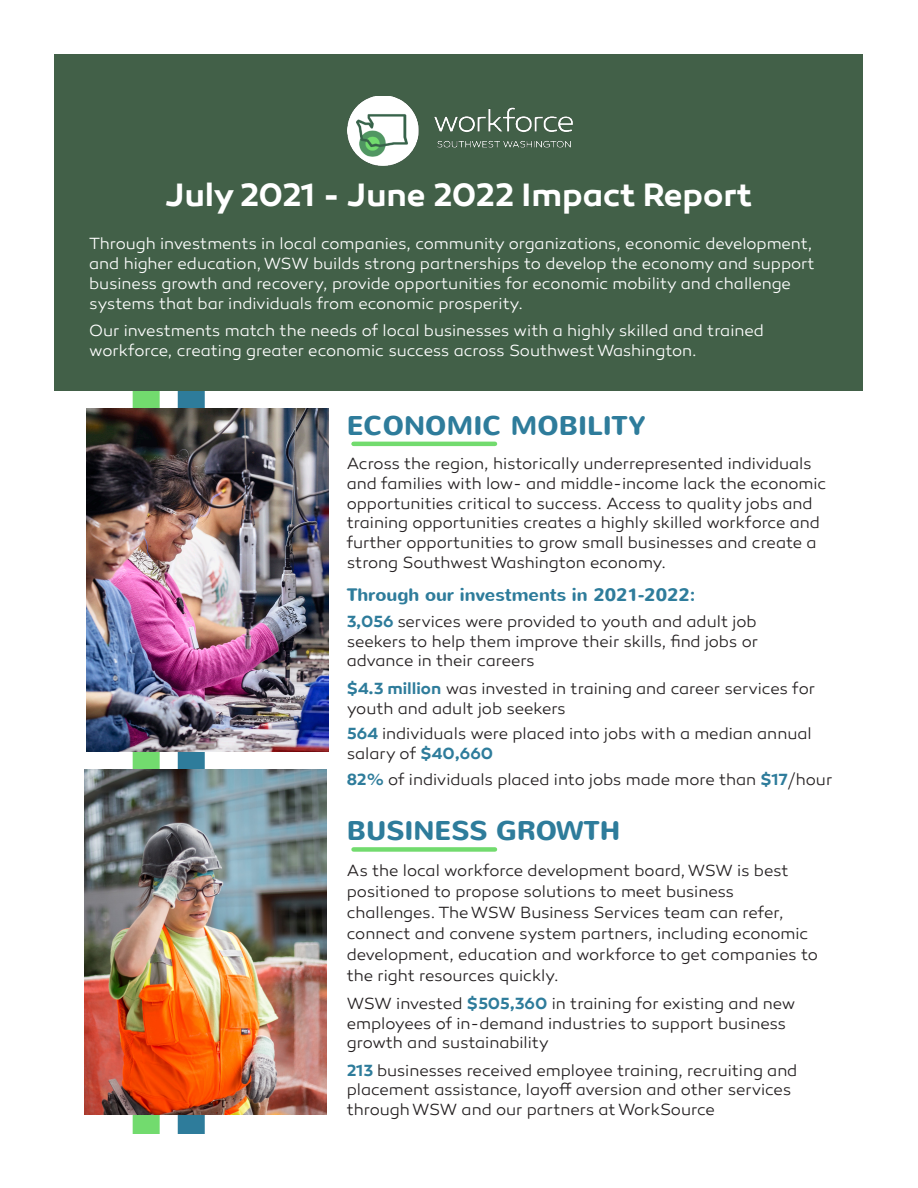
<style>
.page{position:relative;width:918px;height:1188px;background:#fff}
.page>*{position:absolute;margin:0;border:0;box-sizing:border-box;transform-origin:0 0}
.t1{font:600 33px "Canaro";letter-spacing:-.005em;color:#fff}
.t2{font:700 27px "Nunito";color:#2e7c9b}
.t3{font:700 18px "Nunito";color:#2e7c9b}
.t4{font:300 16.5px/19.8px "Canaro";letter-spacing:-.005em;color:#231f20}
.t5{font:300 16.5px/19.8px "Canaro";letter-spacing:-.005em;color:#fff}
.s1{font-weight:600;color:#2e7c9b}
</style>
<div class="page">
<div style="left:178px;top:367px;width:27px;height:767px;background:#2e7c9b"></div>
<div style="left:133px;top:368px;width:27px;height:766px;background:#72db6e"></div>
<div style="left:55px;top:54px;width:808px;height:337px;background:#426048"></div>
<img style="left:86px;top:408px;width:242px;height:343px">
<img style="left:85px;top:770px;width:242px;height:344px">
<img style="left:347px;top:96px;width:225px;height:70px">
<hr style="left:354px;top:442px;width:141px;height:4px;background:#72db6e">
<div style="left:354px;top:847px;width:141px;height:5px;background:#72db6e"></div>
<p class="t1" style="left:166px;top:174px;width:588px">July 2021 - June 2022 Impact Report</p>
<p class="t5" style="left:89px;top:234px;width:727px">Through investments in local companies, community organizations, economic development, and higher education, WSW builds strong partnerships to develop the economy and support business growth and recovery, provide opportunities for economic mobility and challenge</p>
<p class="t5" style="left:89px;top:294px;width:435px">systems that bar individuals from economic prosperity.</p>
<p class="t5" style="left:89px;top:321px;width:676px">Our investments match the needs of local businesses with a highly skilled and trained</p>
<p class="t5" style="left:89px;top:340px;width:609px">workforce, creating greater economic success across Southwest Washington.</p>
<p class="t2" style="left:347px;top:407px;width:301px">ECONOMIC MOBILITY</p>
<p class="t4" style="left:347px;top:454px;width:481px">Across the region, historically underrepresented individuals and families with low- and middle-income lack the economic opportunities critical to success. Access to quality jobs and training opportunities creates a highly skilled workforce and further opportunities to grow small businesses and create a strong Southwest Washington economy.</p>
<p class="t3" style="left:347px;top:583px;width:350px">Through our investments in 2021-2022:</p>
<p class="t4" style="left:347px;top:612px;width:411px"><span class="s1">3,056</span> services were provided to youth and adult job</p>
<p class="t4" style="left:347px;top:631px;width:413px">seekers to help them improve their skills, find jobs or</p>
<p class="t4" style="left:347px;top:651px;width:190px">advance in their careers</p>
<p class="t4" style="left:347px;top:679px;width:470px"><span class="s1">$4.3 million</span> was invested in training and career services for youth and adult job seekers</p>
<p class="t4" style="left:347px;top:724px;width:466px"><span class="s1">564</span> individuals were placed into jobs with a median annual salary of <span class="s1">$40,660</span></p>
<p class="t4" style="left:347px;top:769px;width:487px"><span class="s1">82%</span> of individuals placed into jobs made more than <span class="s1">$17</span>/hour</p>
<p class="t2" style="left:347px;top:813px;width:275px">BUSINESS GROWTH</p>
<p class="t4" style="left:347px;top:861px;width:443px">As the local workforce development board, WSW is best</p>
<p class="t4" style="left:347px;top:882px;width:389px">positioned to propose solutions to meet business</p>
<p class="t4" style="left:347px;top:903px;width:473px;line-height:21px">challenges. The WSW Business Services team can refer, connect and convene system partners, including economic development, education and workforce to get companies to the right resources quickly.</p>
<p class="t4" style="left:347px;top:994px;width:450px">WSW invested <span class="s1">$505,360</span> in training for existing and new</p>
<p class="t4" style="left:347px;top:1013px;width:441px">employees of in-demand industries to support business growth and sustainability</p>
<p class="t4" style="left:347px;top:1060px;width:452px"><span class="s1">213</span> businesses received employee training, recruiting and placement assistance, layoff aversion and other services through WSW and our partners at WorkSource</p>
</div>
